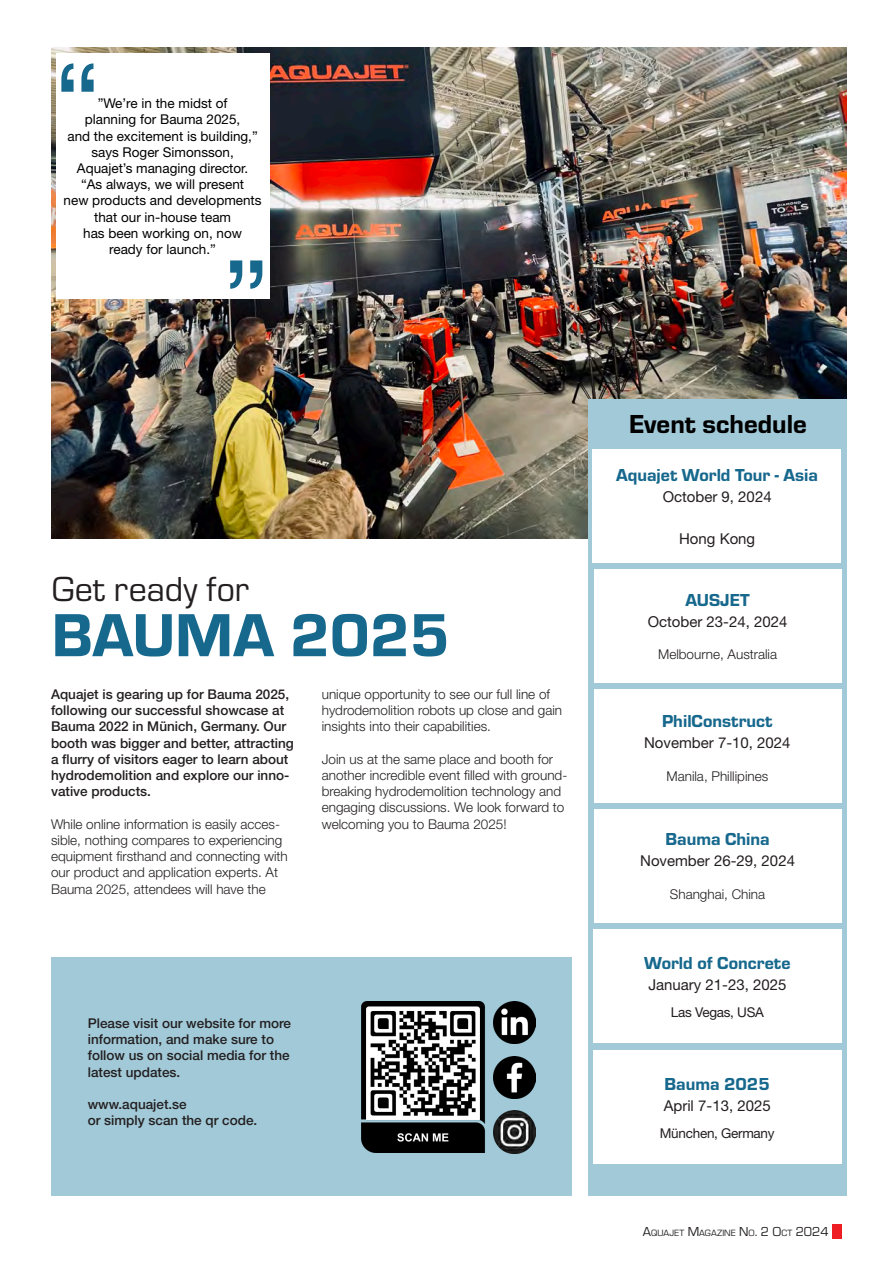
<style>
.page{position:relative;width:893px;height:1263px;background:#fff}
.page>*{position:absolute;margin:0;border:0;box-sizing:border-box;transform-origin:0 0}
.Magazine_underrubrik_blå{font:109.5px "Helvetica Neue LT Std";color:#17688d}
.Magazine_huvudrubrik{font:63px "Eurostile Hea";color:#17688d}
.Magazine_huvudrubrik-2{font:36px "Eurostile";letter-spacing:.005em;color:#231f20}
.Magazine_underrubrik_blå-2{font:27px "Eurostile Hea";color:#000}
.Magazine_underrubrik_blå-3{font:18px "Eurostile Hea";color:#17688d}
.Magazine_underrubrik_blå-4{font:15px "Helvetica Neue LT Std";color:#231f20}
.Magazine_exhibition_info{font:15px "Helvetica Neue LT Std";color:#231f20}
.Magazine_brödtext{font:300 13.5px/16.2px "Helvetica Neue LT Std";color:#231f20}
.Magazine_ingress{font:500 13.5px/16.2px "Helvetica Neue LT Std";color:#231f20}
.Magazine_underrubrik_blå-5{font:13.5px/16.2px "Helvetica Neue LT Std";color:#000;text-align:center}
.Magazine_brödtext-2{font:13.5px "Helvetica Neue LT Std";letter-spacing:-.02em;color:#231f20}
.t1{font:9.45px "Eurostile";color:#231f20}
.s1{font-size:13.5px}
</style>
<div class="page">
<div style="left:832px;top:1224px;width:10px;height:15px;background:#ee1d23"></div>
<img style="left:51px;top:48px;width:795px;height:491px">
<div style="left:57px;top:53px;width:213px;height:246px;background:#fff"></div>
<div style="left:51px;top:957px;width:520px;height:239px;background:#a2c9d8"></div>
<div style="left:588px;top:399px;width:258px;height:797px;background:#a2c9d8"></div>
<div style="left:593px;top:450px;width:248px;height:113px;background:#fff"></div>
<div style="left:594px;top:570px;width:247px;height:113px;background:#fff"></div>
<div style="left:594px;top:809px;width:247px;height:113px;background:#fff"></div>
<div style="left:594px;top:689px;width:247px;height:114px;background:#fff"></div>
<div style="left:594px;top:929px;width:248px;height:113px;background:#fff"></div>
<div style="left:593px;top:1050px;width:248px;height:113px;background:#fff"></div>
<img style="left:362px;top:1002px;width:123px;height:151px">
<img style="left:493px;top:1056px;width:43px;height:43px">
<img style="left:493px;top:1001px;width:43px;height:43px">
<img style="left:493px;top:1111px;width:43px;height:42px">
<p class="Magazine_underrubrik_blå" style="left:54px;top:37px;width:48px">“</p>
<p class="Magazine_underrubrik_blå-5" style="left:64px;top:95px;width:200px">”We’re in the midst of<br>planning for Bauma 2025,<br>and the excitement is building,” says Roger Simonsson,<br>Aquajet’s managing director.<br>“As always, we will present<br>new products and developments that our in-house team<br>has been working on, now<br>ready for launch.”</p>
<p class="Magazine_underrubrik_blå" style="left:223px;top:234px;width:48px">”</p>
<p class="Magazine_huvudrubrik-2" style="left:52px;top:564px;width:199px">Get ready for</p>
<p class="Magazine_huvudrubrik" style="left:52px;top:591px;width:399px">BAUMA 2025</p>
<p class="Magazine_ingress" style="left:51px;top:686px;width:244px">Aquajet is gearing up for Bauma 2025, following our successful showcase at Bauma 2022 in Münich, Germany. Our booth was bigger and better, attracting a flurry of visitors eager to learn about hydrodemolition and explore our inno&shy;vative products.</p>
<p class="Magazine_brödtext" style="left:51px;top:815px;width:238px">While online information is easily acces&shy;sible, nothing compares to experiencing equipment firsthand and connecting with our product and application experts. At Bauma 2025, attendees will have the</p>
<p class="Magazine_brödtext" style="left:322px;top:686px;width:242px">unique opportunity to see our full line of hydrodemolition robots up close and gain insights into their capabilities.</p>
<p class="Magazine_brödtext" style="left:322px;top:751px;width:247px">Join us at the same place and booth for another incredible event filled with ground&shy;breaking hydrodemolition technology and engaging discussions. We look forward to welcoming you to Bauma 2025!</p>
<p class="Magazine_ingress" style="left:88px;top:1015px;width:205px">Please visit our website for more information, and make sure to follow us on social media for the latest updates.</p>
<p class="Magazine_ingress" style="left:88px;top:1096px;width:101px">www.aquajet.se</p>
<p class="Magazine_ingress" style="left:88px;top:1112px;width:171px">or simply scan the qr code.</p>
<p class="Magazine_underrubrik_blå-2" style="left:629px;top:405px;width:179px">Event schedule</p>
<p class="Magazine_underrubrik_blå-3" style="left:616px;top:462px;width:203px">Aquajet World Tour - Asia</p>
<p class="Magazine_underrubrik_blå-4" style="left:663px;top:488px;width:110px">October 9, 2024</p>
<p class="Magazine_underrubrik_blå-4" style="left:679px;top:530px;width:78px">Hong Kong</p>
<p class="Magazine_underrubrik_blå-3" style="left:685px;top:587px;width:66px">AUSJET</p>
<p class="Magazine_exhibition_info" style="left:648px;top:612px;width:141px">October 23-24, 2024</p>
<p class="Magazine_brödtext" style="left:658px;top:646px;width:121px">Melbourne, Australia</p>
<p class="Magazine_underrubrik_blå-3" style="left:662px;top:709px;width:112px">PhilConstruct</p>
<p class="Magazine_exhibition_info" style="left:644px;top:734px;width:148px">November 7-10, 2024</p>
<p class="Magazine_brödtext" style="left:666px;top:767px;width:103px">Manila, Phillipines</p>
<p class="Magazine_underrubrik_blå-3" style="left:666px;top:827px;width:106px">Bauma China</p>
<p class="Magazine_exhibition_info" style="left:640px;top:852px;width:156px">November 26-29, 2024</p>
<p class="Magazine_brödtext" style="left:670px;top:885px;width:97px">Shanghai, China</p>
<p class="Magazine_underrubrik_blå-3" style="left:644px;top:950px;width:148px">World of Concrete</p>
<p class="Magazine_underrubrik_blå-4" style="left:648px;top:975px;width:140px">January 21-23, 2025</p>
<p class="Magazine_brödtext-2" style="left:671px;top:1004px;width:95px">Las Vegas, USA</p>
<p class="Magazine_underrubrik_blå-3" style="left:665px;top:1071px;width:107px">Bauma 2025</p>
<p class="Magazine_underrubrik_blå-4" style="left:664px;top:1097px;width:108px">April 7-13, 2025</p>
<p class="Magazine_brödtext-2" style="left:660px;top:1125px;width:116px">München, Germany</p>
<p class="t1" style="left:643px;top:1226px;width:187px"><span class="s1">A</span>QUAJET <span class="s1">M</span>AGAZINE <span class="s1">N</span> O<span class="s1">. 2 O</span>CT <span class="s1">2024</span></p>
</div>
